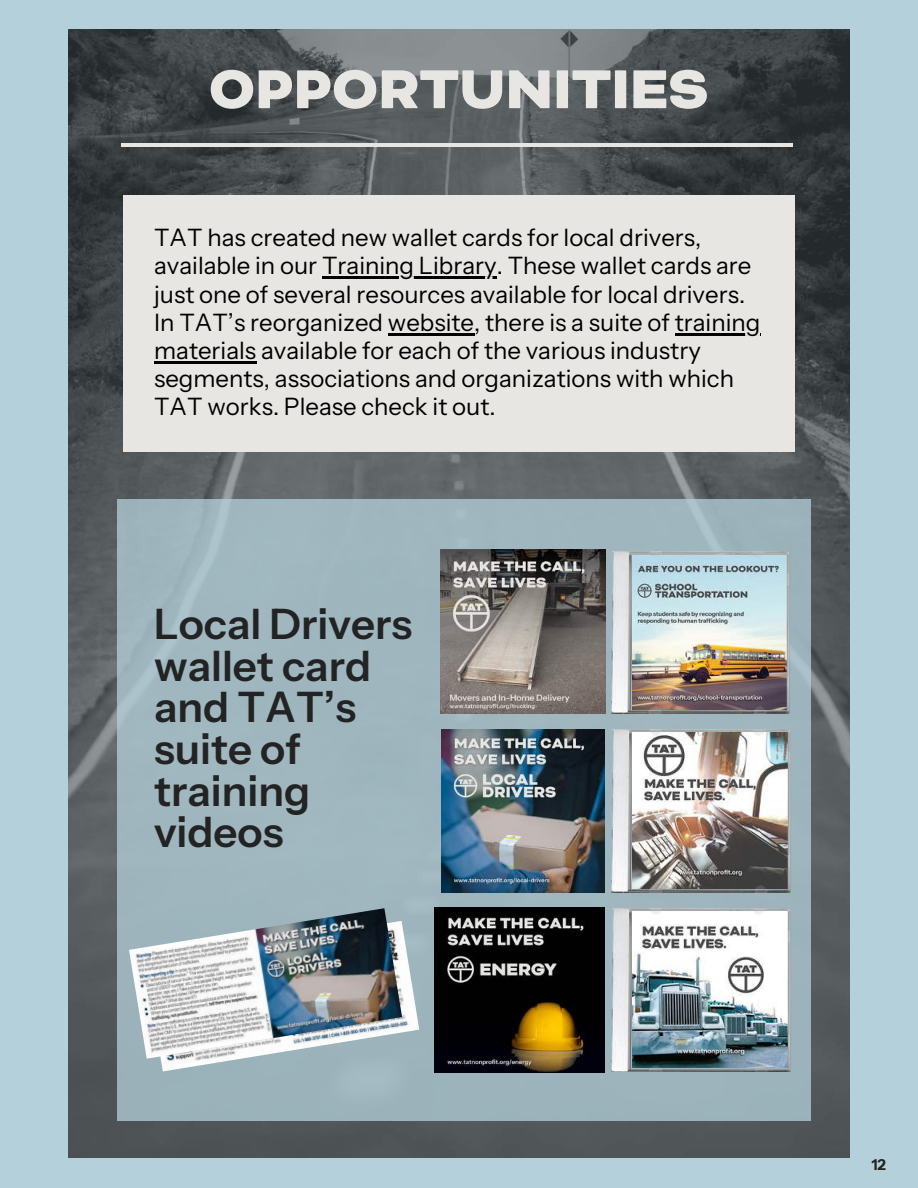
<style>
.page{position:relative;width:918px;height:1188px;background:#b4d1db}
.page>*{position:absolute;margin:0;border:0;box-sizing:border-box;transform-origin:0 0}
.t1{font:900 63px "Bicyclette";color:#e8e6e3}
.t2{font:600 42px/41.7px "Instrument Sans";color:#232323}
.t3{font:24px/28.2px "Instrument Sans";color:#000}
.t4{font:700 15px "Instrument Sans";color:#232323}
</style>
<div class="page">
<img style="left:68px;top:29px;width:781px;height:1129px">
<hr style="left:122px;top:144px;width:671px;height:3px;background:#e8e6e3">
<div style="left:123px;top:195px;width:672px;height:257px;background:#e8e6e3"></div>
<div style="left:118px;top:500px;width:693px;height:621px;background:#9fb6be"></div>
<img style="left:161px;top:925px;width:258px;height:146px">
<img style="left:129px;top:908px;width:273px;height:151px">
<hr style="left:322px;top:277px;width:175px;height:2px;background:#000">
<hr style="left:388px;top:333px;width:86px;height:2px;background:#000">
<hr style="left:675px;top:333px;width:85px;height:2px;background:#000">
<hr style="left:154px;top:361px;width:102px;height:2px;background:#000">
<img style="left:611px;top:552px;width:180px;height:161px">
<img style="left:611px;top:729px;width:180px;height:164px">
<img style="left:611px;top:908px;width:180px;height:164px">
<img style="left:434px;top:908px;width:170px;height:164px">
<img style="left:441px;top:550px;width:164px;height:164px">
<img style="left:442px;top:729px;width:163px;height:163px">
<h1 class="t1" style="left:209px;top:52px;width:501px">OPPORTUNITIES</h1>
<p class="t3" style="left:154px;top:224px;width:608px">TAT has created new wallet cards for local drivers, available in our Training Library. These wallet cards are just one of several resources available for local drivers.<br>In TAT’s reorganized website, there is a suite of training materials available for each of the various industry segments, associations and organizations with which TAT works. Please check it out.</p>
<h2 class="t2" style="left:154px;top:605px;width:260px">Local Drivers wallet card and TAT’s suite of training videos</h2>
<p class="t4" style="left:872px;top:1155px;width:16px">12</p>
</div>
